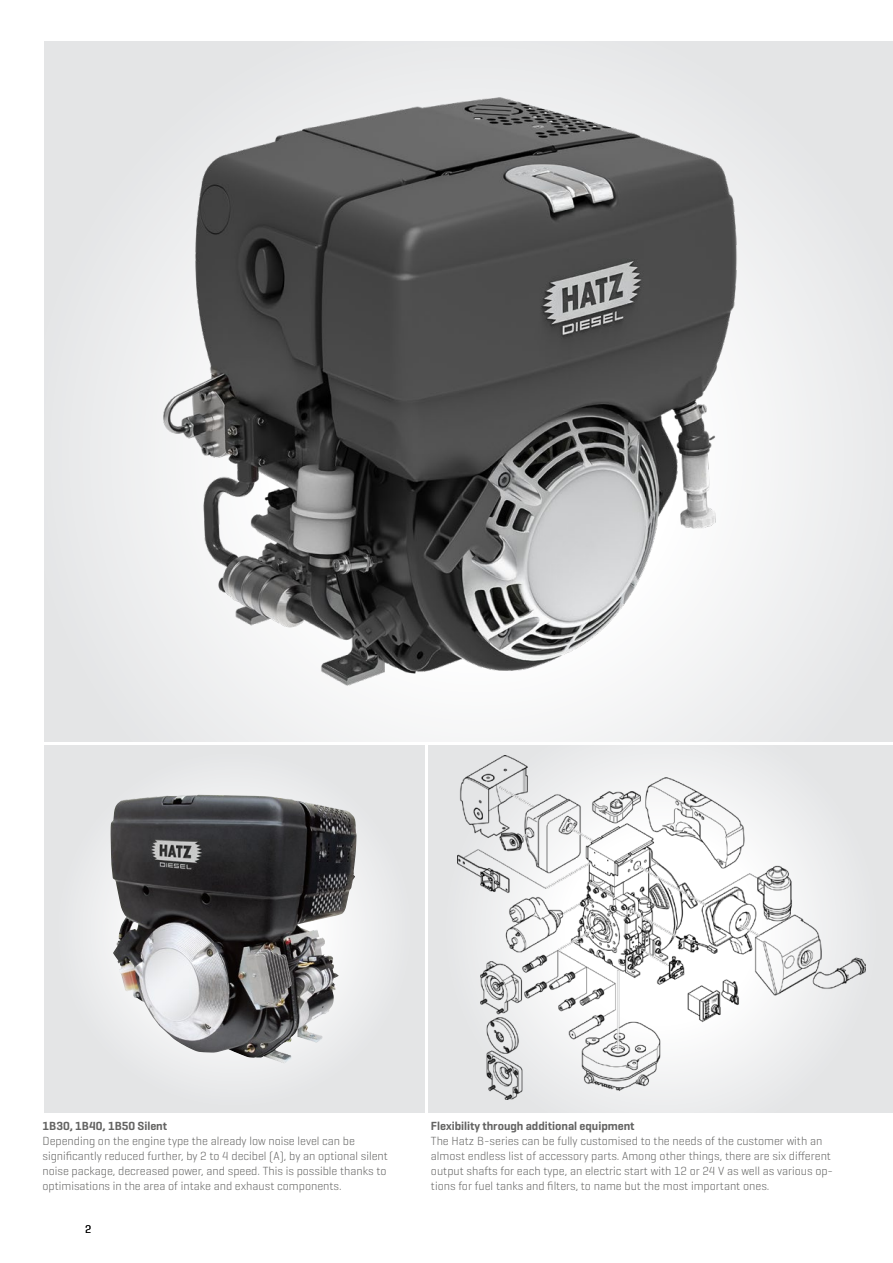
<style>
.page{position:relative;width:893px;height:1263px;background:#fff}
.page>*{position:absolute;margin:0;border:0;box-sizing:border-box;transform-origin:0 0}
.t1{font:300 12px/15px "Geogrotesque";color:#636362}
.t2{font:600 12px "Geogrotesque";color:#636362}
.t3{font:11.25px "Geogrotesque";color:#000}
</style>
<div class="page">
<div style="left:428px;top:745px;width:465px;height:367px;background:#e4e5e6"></div>
<div style="left:44px;top:745px;width:380px;height:367px;background:#e4e5e6"></div>
<img style="left:458px;top:755px;width:408px;height:345px">
<img style="left:44px;top:41px;width:849px;height:700px">
<img style="left:111px;top:794px;width:228px;height:269px">
<p class="t2" style="left:43px;top:1118px;width:126px">1B30, 1B40, 1B50 Silent</p>
<p class="t1" style="left:43px;top:1132px;width:347px">Depending on the engine type the already low noise level can be significantly reduced further, by 2 to 4 decibel (A), by an optional silent noise package, decreased power, and speed. This is possible thanks to optimisations in the area of intake and exhaust components.</p>
<p class="t3" style="left:85px;top:1222px;width:8px">2</p>
<p class="t2" style="left:431px;top:1118px;width:205px">Flexibility through additional equipment</p>
<p class="t1" style="left:431px;top:1133px;width:404px">The Hatz B-series can be fully customised to the needs of the customer with an almost endless list of accessory parts. Among other things, there are six different output shafts for each type, an electric start with 12 or 24 V as well as various op&shy;tions for fuel tanks and filters, to name but the most important ones.</p>
</div>
